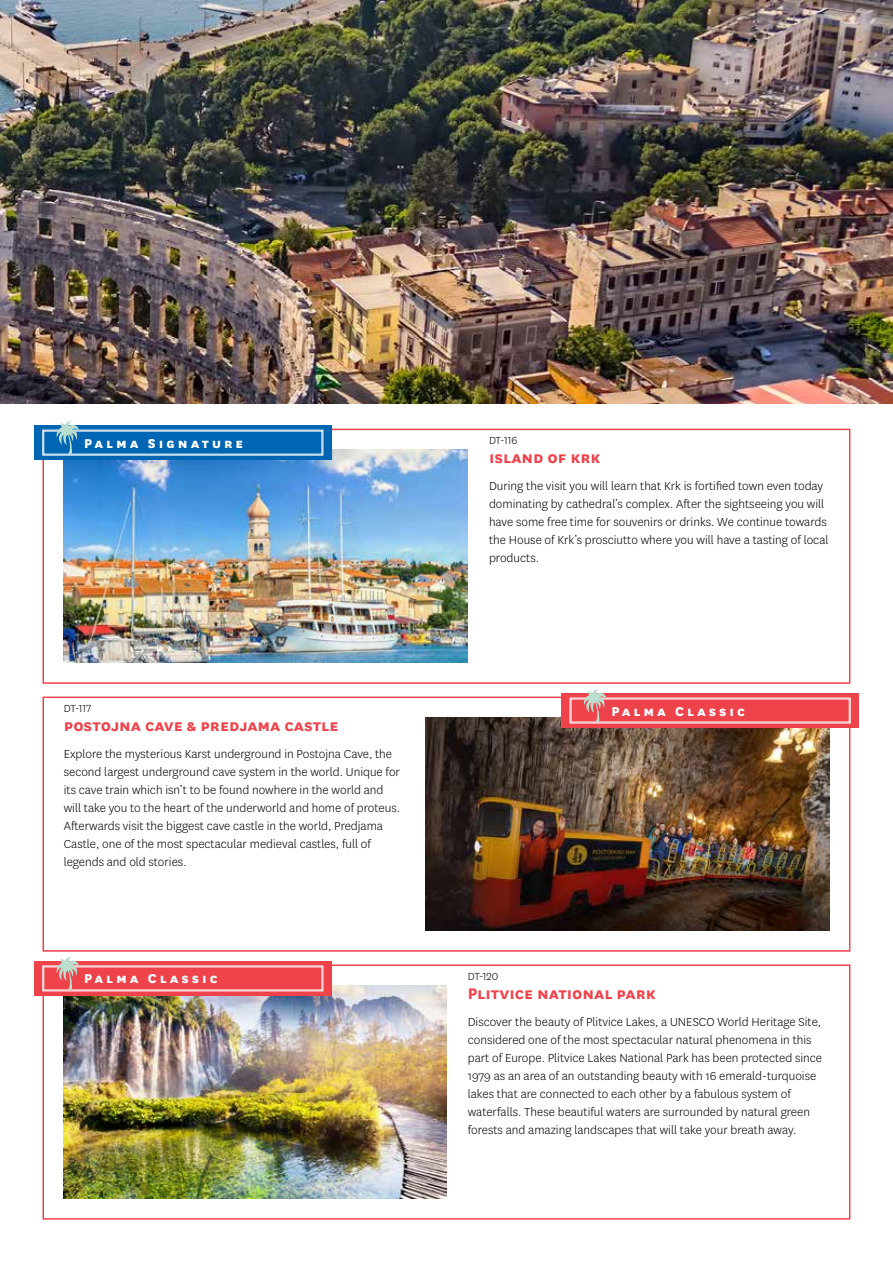
<style>
.page{position:relative;width:893px;height:1263px;background:#fff}
.page>*{position:absolute;margin:0;border:0;box-sizing:border-box;transform-origin:0 0}
.t1{font:700 18px "National";color:#ef434c}
.t2{font:800 15px "National";letter-spacing:.2em;color:#fff}
.t3{font:300 13.5px/18px "National";color:#000}
.t4{font:300 12px "National";color:#000}
</style>
<div class="page">
<img style="left:0;top:0;width:893px;height:404px">
<div style="left:43px;top:429px;width:807px;height:255px;border:2px solid #ef434c"></div>
<div style="left:43px;top:696px;width:807px;height:256px;border:2px solid #ef434c"></div>
<div style="left:43px;top:964px;width:807px;height:255px;border:2px solid #ef434c"></div>
<img style="left:64px;top:450px;width:404px;height:212px">
<img style="left:425px;top:718px;width:404px;height:212px">
<img style="left:64px;top:986px;width:382px;height:212px">
<svg style="left:561px;top:693px;width:298px;height:34px;background:#f0545d"></svg>
<svg style="left:570px;top:689px;width:281px;height:34px;background:#f06e74"></svg>
<svg style="left:34px;top:961px;width:298px;height:34px;background:#f0525a"></svg>
<svg style="left:42px;top:957px;width:281px;height:34px;background:#f06e75"></svg>
<div style="left:34px;top:426px;width:298px;height:34px;background:#0066b3"></div>
<svg style="left:42px;top:421px;width:281px;height:35px"></svg>
<p class="t2" style="left:84px;top:432px;width:161px">Palma Signature</p>
<p class="t2" style="left:148px;top:432px;width:71px">Classic</p>
<p class="t4" style="left:489px;top:433px;width:30px">DT-116</p>
<h1 class="t1" style="left:489px;top:445px;width:113px">island of krk</h1>
<p class="t3" style="left:489px;top:476px;width:341px">During the visit you will learn that Krk is fortified town even today dominating by cathedral’s complex. After the sightseeing you will have some free time for souvenirs or drinks. We continue towards the House of Krk’s prosciutto where you will have a tasting of local products.</p>
<p class="t4" style="left:64px;top:700px;width:29px">DT-117</p>
<p class="t2" style="left:611px;top:700px;width:135px">Palma Classic</p>
<h1 class="t1" style="left:64px;top:713px;width:276px">postojna cave &amp; predjama castle</h1>
<p class="t3" style="left:64px;top:744px;width:338px">Explore the mysterious Karst underground in Postojna Cave, the second largest underground cave system in the world. Unique for its cave train which isn’t to be found nowhere in the world and will take you to the heart of the underworld and home of proteus.<br>Afterwards visit the biggest cave castle in the world, Predjama Castle, one of the most spectacular medieval castles, full of legends and old stories.</p>
<p class="t2" style="left:148px;top:968px;width:97px">Signature</p>
<p class="t2" style="left:84px;top:968px;width:135px">Palma Classic</p>
<p class="t4" style="left:468px;top:968px;width:32px">DT-120</p>
<h1 class="t1" style="left:468px;top:981px;width:190px">Plitvice national park</h1>
<p class="t3" style="left:468px;top:1012px;width:356px">Discover the beauty of Plitvice Lakes, a UNESCO World Heritage Site, considered one of the most spectacular natural phenomena in this part of Europe. Plitvice Lakes National Park has been protected since 1979 as an area of an outstanding beauty with 16 emerald-turquoise lakes that are connected to each other by a fabulous system of waterfalls. These beautiful waters are surrounded by natural green forests and amazing landscapes that will take your breath away.</p>
</div>
